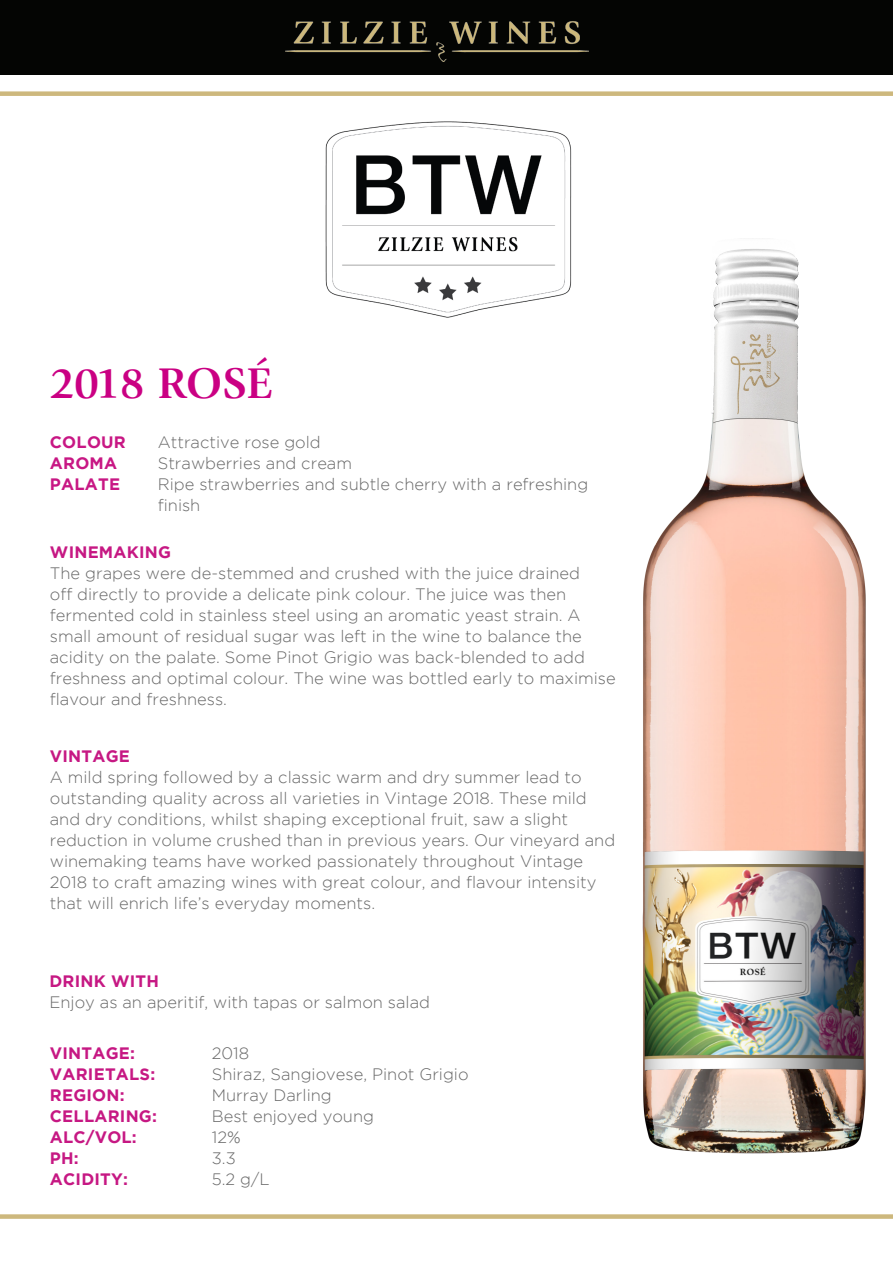
<style>
.page{position:relative;width:893px;height:1263px;background:#fff}
.page>*{position:absolute;margin:0;border:0;box-sizing:border-box;transform-origin:0 0}
.VAR{font:700 45px "Giovanni Std";letter-spacing:-.01em;color:#ca0083}
.body{font:300 16.5px/21px "Gotham";color:#686868}
.body-2{font:700 16.5px "Gotham";letter-spacing:.015em;color:#c61883}
.body-3{font:700 16.5px "Gotham";letter-spacing:.015em;color:#c81784}
</style>
<div class="page">
<div style="left:0;top:1214px;width:893px;height:5px;background:#cdb87d"></div>
<div style="left:0;top:91px;width:893px;height:5px;background:#cdb87d"></div>
<img style="left:325px;top:121px;width:247px;height:197px">
<div style="left:0;top:0;width:893px;height:75px;background:#040503"></div>
<img style="left:285px;top:17px;width:304px;height:44px">
<img style="left:642px;top:249px;width:224px;height:905px">
<p class="VAR" style="left:50px;top:357px;width:224px">2018 ROSÉ</p>
<p class="body-3" style="left:50px;top:432px;width:77px">COLOUR</p>
<p class="body" style="left:158px;top:431px;width:165px">Attractive rose gold</p>
<p class="body-3" style="left:50px;top:453px;width:69px">AROMA</p>
<p class="body" style="left:158px;top:452px;width:196px">Strawberries and cream</p>
<p class="body-3" style="left:50px;top:474px;width:72px">PALATE</p>
<p class="body" style="left:158px;top:473px;width:432px">Ripe strawberries and subtle cherry with a refreshing finish</p>
<p class="body-2" style="left:50px;top:542px;width:123px">WINEMAKING</p>
<p class="body" style="left:50px;top:562px;width:567px">The grapes were de-stemmed and crushed with the juice drained<br>off directly to provide a delicate pink colour. The juice was then fermented cold in stainless steel using an aromatic yeast strain. A small amount of residual sugar was left in the wine to balance the acidity on the palate. Some Pinot Grigio was back-blended to add freshness and optimal colour. The wine was bottled early to maximise flavour and freshness.</p>
<p class="body-2" style="left:50px;top:746px;width:82px">VINTAGE</p>
<p class="body" style="left:50px;top:766px;width:567px">A mild spring followed by a classic warm and dry summer lead to outstanding quality across all varieties in Vintage 2018. These mild and dry conditions, whilst shaping exceptional fruit, saw a slight reduction in volume crushed than in previous years. Our vineyard and winemaking teams have worked passionately throughout Vintage 2018 to craft amazing wines with great colour, and flavour intensity that will enrich life’s everyday moments.</p>
<p class="body-2" style="left:50px;top:972px;width:111px">DRINK WITH</p>
<p class="body" style="left:49px;top:992px;width:382px">Enjoy as an aperitif, with tapas or salmon salad</p>
<p class="body-2" style="left:50px;top:1043px;width:87px">VINTAGE:</p>
<p class="body" style="left:212px;top:1042px;width:39px">2018</p>
<p class="body-2" style="left:50px;top:1064px;width:107px">VARIETALS:</p>
<p class="body" style="left:212px;top:1063px;width:258px">Shiraz, Sangiovese, Pinot Grigio</p>
<p class="body-2" style="left:50px;top:1085px;width:76px">REGION:</p>
<p class="body" style="left:212px;top:1084px;width:121px">Murray Darling</p>
<p class="body-2" style="left:50px;top:1106px;width:108px">CELLARING:</p>
<p class="body" style="left:212px;top:1105px;width:164px">Best enjoyed young</p>
<p class="body-2" style="left:50px;top:1127px;width:88px">ALC/VOL:</p>
<p class="body" style="left:212px;top:1126px;width:30px">12%</p>
<p class="body-2" style="left:50px;top:1149px;width:30px">PH:</p>
<p class="body" style="left:212px;top:1147px;width:25px">3.3</p>
<p class="body-2" style="left:50px;top:1170px;width:80px">ACIDITY:</p>
<p class="body" style="left:212px;top:1168px;width:59px">5.2 g/L</p>
</div>
